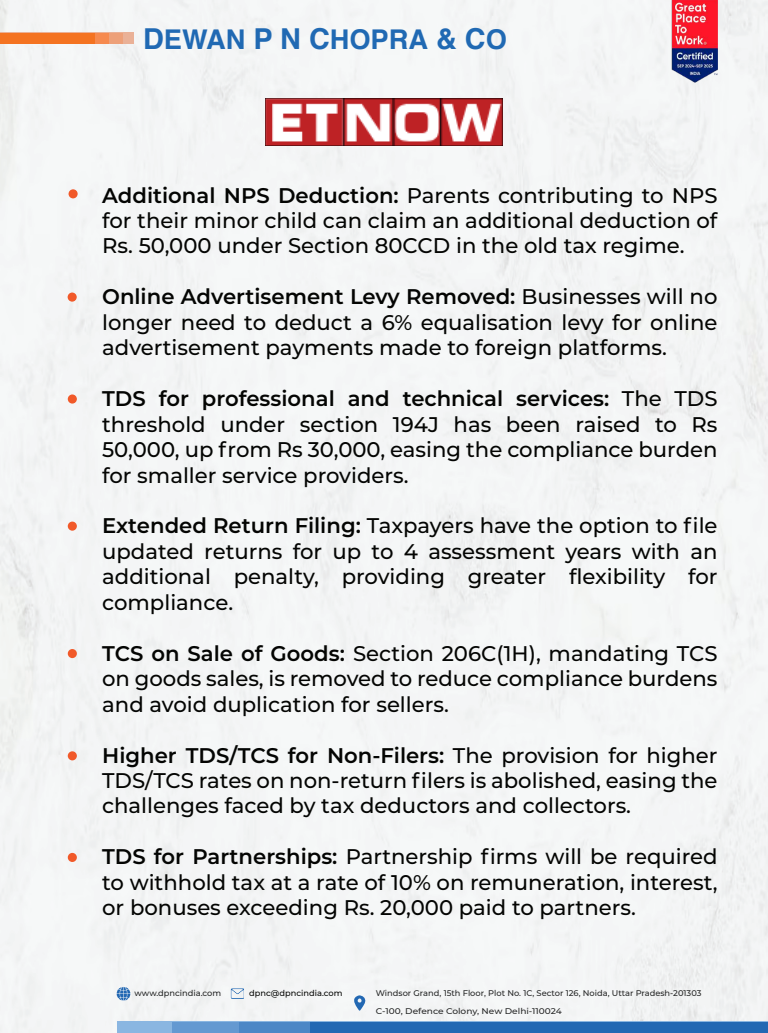
<style>
.page{position:relative;width:768px;height:1033px;background:#fff}
.page>*{position:absolute;margin:0;border:0;box-sizing:border-box;transform-origin:0 0}
.t1{font:700 27.2px "Helvetica";color:#2069b3}
.t2{font:500 21.2px/25.4px "Montserrat";color:#040503;text-align:justify}
.t3{font:500 8.28px/17.7px "Montserrat";color:#262727}
.t4{font:500 8.28px "Montserrat";color:#040503}
.s1{font-size:28.8px}
.s2{font-weight:600}
</style>
<div class="page">
<div style="left:0;top:0;width:768px;height:1032px;background:#f4f5f6"></div>
<div style="left:0;top:32px;width:134px;height:12px;background:#eab197"></div>
<div style="left:0;top:33px;width:122px;height:10px;background:#eda079"></div>
<div style="left:0;top:33px;width:109px;height:10px;background:#f68a4f"></div>
<div style="left:0;top:33px;width:94px;height:10px;background:#f47321"></div>
<div style="left:117px;top:1021px;width:651px;height:11px;background:#8ab6e1"></div>
<div style="left:172px;top:1021px;width:596px;height:11px;background:#6499d1"></div>
<div style="left:239px;top:1021px;width:529px;height:11px;background:#4c87c6"></div>
<div style="left:310px;top:1022px;width:458px;height:10px;background:#2268b3"></div>
<svg style="left:352px;top:995px;width:14px;height:15px"></svg>
<svg style="left:117px;top:986px;width:13px;height:14px"></svg>
<svg style="left:231px;top:988px;width:13px;height:10px"></svg>
<img style="left:672px;top:0;width:45px;height:83px">
<img style="left:265px;top:99px;width:238px;height:46px">
<div style="left:69px;top:189px;width:9px;height:9px;background:#f15929;border-radius:50%"></div>
<div style="left:68px;top:292px;width:9px;height:9px;background:#f15929;border-radius:50%"></div>
<div style="left:68px;top:394px;width:9px;height:9px;background:#f15929;border-radius:50%"></div>
<div style="left:68px;top:521px;width:9px;height:9px;background:#f15929;border-radius:50%"></div>
<div style="left:68px;top:649px;width:9px;height:9px;background:#f15929;border-radius:50%"></div>
<div style="left:68px;top:751px;width:9px;height:9px;background:#f15929;border-radius:50%"></div>
<div style="left:68px;top:852px;width:9px;height:9px;background:#f15929;border-radius:50%"></div>
<p class="t1" style="left:143px;top:17px;width:365px"><span class="s1">D</span>EWAN <span class="s1">P N C</span>HOPRA <span class="s1">&amp; C</span>O</p>
<p class="t2" style="left:102px;top:181px;width:617px"><span class="s2">Additional NPS Deduction:</span> Parents contributing to NPS for their minor child can claim an additional deduction of Rs. 50,000 under Section 80CCD in the old tax regime.</p>
<p class="t2" style="left:102px;top:283px;width:617px"><span class="s2">Online Advertisement Levy Removed:</span> Businesses will no longer need to deduct a 6% equalisation levy for online advertisement payments made to foreign platforms.</p>
<p class="t2" style="left:102px;top:385px;width:617px"><span class="s2">TDS for professional and technical services:</span> The TDS threshold under section 194J has been raised to Rs 50,000, up from Rs 30,000, easing the compliance burden for smaller service providers.</p>
<p class="t2" style="left:102px;top:512px;width:617px"><span class="s2">Extended Return Filing:</span> Taxpayers have the option to file updated returns for up to 4 assessment years with an additional penalty, providing greater flexibility for compliance.</p>
<p class="t2" style="left:102px;top:639px;width:617px"><span class="s2">TCS on Sale of Goods:</span> Section 206C(1H), mandating TCS on goods sales, is removed to reduce compliance burdens and avoid duplication for sellers.</p>
<p class="t2" style="left:102px;top:741px;width:617px"><span class="s2">Higher TDS/TCS for Non-Filers:</span> The provision for higher TDS/TCS rates on non-return filers is abolished, easing the challenges faced by tax deductors and collectors.</p>
<p class="t2" style="left:102px;top:843px;width:617px"><span class="s2">TDS for Partnerships:</span> Partnership firms will be required to withhold tax at a rate of 10% on remuneration, interest, or bonuses exceeding Rs. 20,000 paid to partners.</p>
<p class="t3" style="left:135px;top:983px;width:88px">www.dpncindia.com</p>
<p class="t4" style="left:249px;top:987px;width:95px">dpnc@dpncindia.com</p>
<p class="t3" style="left:376px;top:983px;width:327px">Windsor Grand, 15th Floor, Plot No. 1C, Sector 126, Noida, Uttar Pradesh-201303<br>C-100, Defence Colony, New Delhi-110024</p>
</div>
